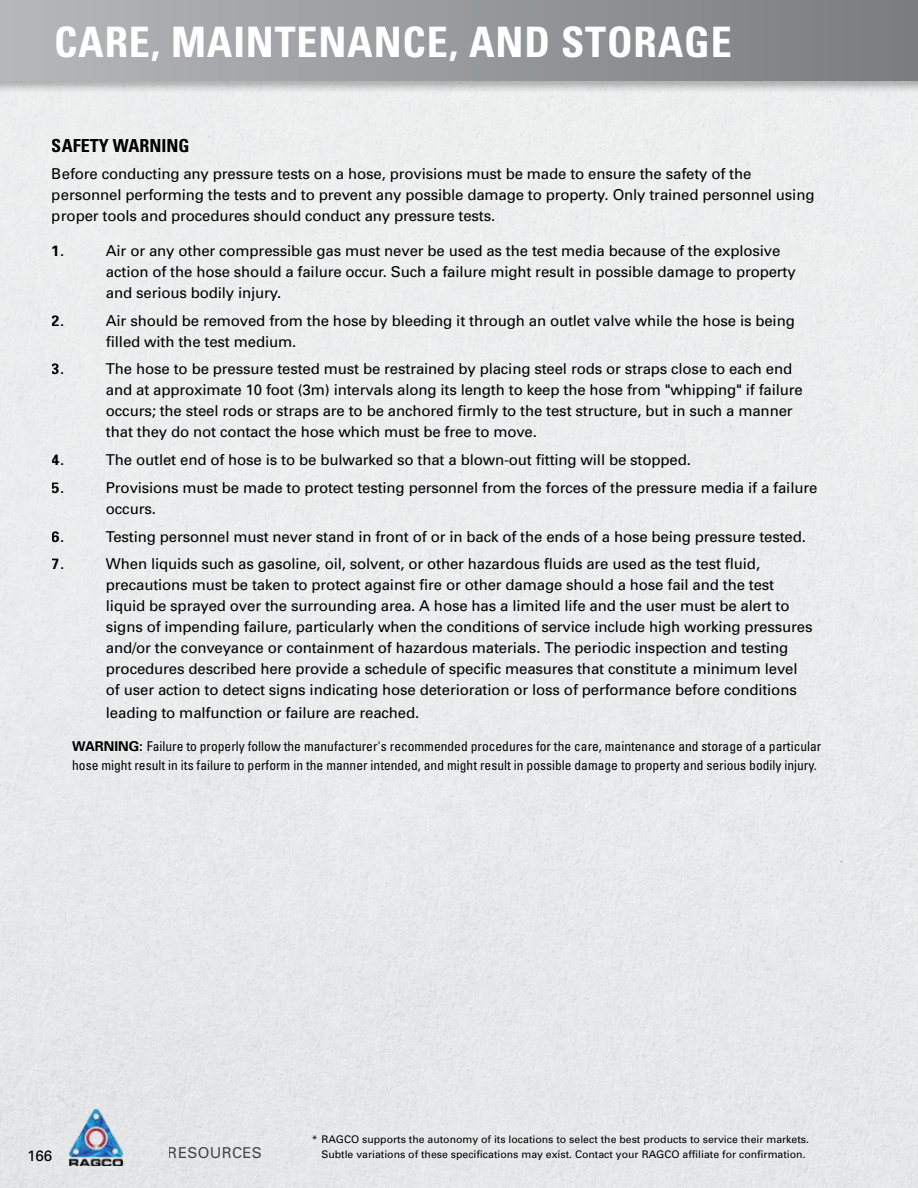
<style>
.page{position:relative;width:918px;height:1188px;background:#fff}
.page>*{position:absolute;margin:0;border:0;box-sizing:border-box;transform-origin:0 0}
.t1{font:700 condensed 42px "Univers";letter-spacing:.02em;color:#fff}
.t2{font:700 condensed 18px "Univers";color:#000}
.t3{font:15px/21px "Univers";letter-spacing:-.01em;color:#000}
.t4{font:700 15px "Univers";color:#000}
.t5{font:15px "Univers";letter-spacing:.02em;color:#000}
.t6{font:condensed 13.5px/19.5px "Univers";color:#000}
.t7{font:10.5px "Univers";color:#000}
.s1{font-weight:400}
.s2{font-weight:700;font-stretch:normal}
</style>
<div class="page">
<div style="left:0;top:94px;width:918px;height:1094px;background:#eaebec"></div>
<img style="left:69px;top:1109px;width:54px;height:57px">
<div style="left:0;top:0;width:918px;height:94px;background:#000;opacity:.15"></div>
<div style="left:0;top:0;width:918px;height:81px;background:linear-gradient(to right,#b5b7b9,#7a7c7f)"></div>
<h1 class="t1" style="left:54px;top:16px;width:245px">S.T.A.M.P.E.D.</h1>
<h1 class="t1" style="left:54px;top:16px;width:679px">CARE, MAINTENANCE, AND STORAGE</h1>
<p class="t2" style="left:52px;top:134px;width:139px">SAFETY WARNING</p>
<p class="t3" style="left:52px;top:163px;width:764px">Before conducting any pressure tests on a hose, provisions must be made to ensure the safety of the personnel performing the tests and to prevent any possible damage to property. Only trained personnel using proper tools and procedures should conduct any pressure tests.</p>
<p class="t4" style="left:52px;top:241px;width:14px">1<span class="s1">.</span></p>
<p class="t3" style="left:106px;top:240px;width:691px">Air or any other compressible gas must never be used as the test media because of the explosive action of the hose should a failure occur. Such a failure might result in possible damage to property and serious bodily injury.</p>
<p class="t4" style="left:52px;top:311px;width:14px">2<span class="s1">.</span></p>
<p class="t3" style="left:106px;top:310px;width:690px">Air should be removed from the hose by bleeding it through an outlet valve while the hose is being filled with the test medium.</p>
<p class="t4" style="left:52px;top:359px;width:14px">3<span class="s1">.</span></p>
<p class="t3" style="left:106px;top:358px;width:698px">The hose to be pressure tested must be restrained by placing steel rods or straps close to each end and at approximate 10 foot (3m) intervals along its length to keep the hose from "whipping" if failure occurs; the steel rods or straps are to be anchored firmly to the test structure, but in such a manner that they do not contact the hose which must be free to move.</p>
<p class="t4" style="left:52px;top:450px;width:14px">4<span class="s1">.</span></p>
<p class="t3" style="left:106px;top:449px;width:586px">The outlet end of hose is to be bulwarked so that a blown-out fitting will be stopped.</p>
<p class="t4" style="left:52px;top:478px;width:14px">5<span class="s1">.</span></p>
<p class="t3" style="left:106px;top:477px;width:713px">Provisions must be made to protect testing personnel from the forces of the pressure media if a failure occurs.</p>
<p class="t4" style="left:52px;top:527px;width:14px">6<span class="s1">.</span></p>
<p class="t3" style="left:106px;top:526px;width:702px">Testing personnel must never stand in front of or in back of the ends of a hose being pressure tested.</p>
<p class="t4" style="left:52px;top:554px;width:14px">7<span class="s1">.</span></p>
<p class="t3" style="left:106px;top:553px;width:708px">When liquids such as gasoline, oil, solvent, or other hazardous fluids are used as the test fluid, precautions must be taken to protect against fire or other damage should a hose fail and the test liquid be sprayed over the surrounding area. A hose has a limited life and the user must be alert to signs of impending failure, particularly when the conditions of service include high working pressures and/or the conveyance or containment of hazardous materials. The periodic inspection and testing procedures described here provide a schedule of specific measures that constitute a minimum level of user action to detect signs indicating hose deterioration or loss of performance before conditions</p>
<p class="t3" style="left:106px;top:702px;width:315px">leading to malfunction or failure are reached.</p>
<p class="t6" style="left:72px;top:736px;width:751px"><span class="s2">WARNING:</span> Failure to properly follow the manufacturer's recommended procedures for the care, maintenance and storage of a particular hose might result in its failure to perform in the manner intended, and might result in possible damage to property and serious bodily injury.</p>
<p class="t3" style="left:27px;top:1145px;width:27px">166</p>
<p class="t7" style="left:312px;top:1133px;width:499px">* RAGCO supports the autonomy of its locations to select the best products to service their markets.</p>
<p class="t5" style="left:168px;top:1144px;width:96px">RESOURCES</p>
<p class="t7" style="left:321px;top:1148px;width:486px">Subtle variations of these specifications may exist. Contact your RAGCO affiliate for confirmation.</p>
</div>
